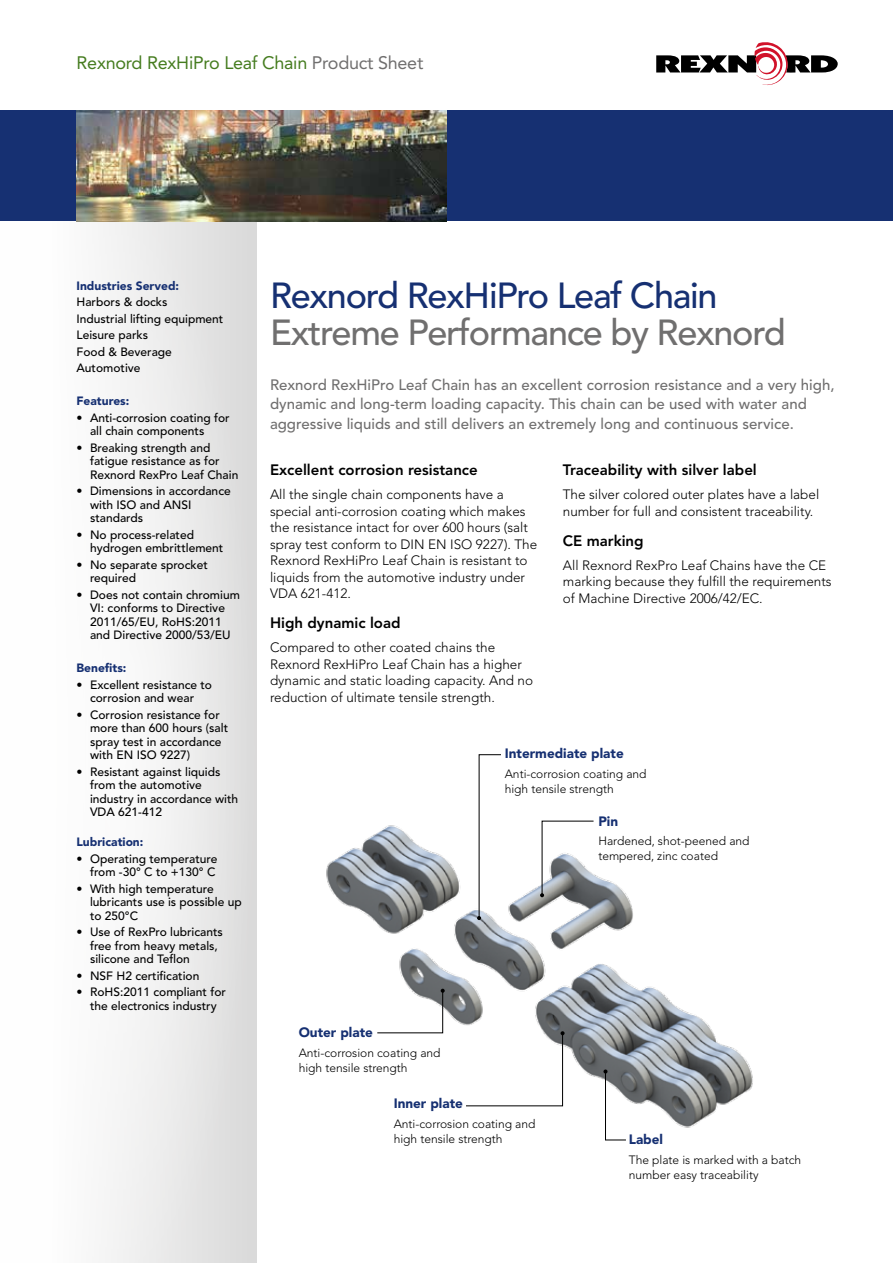
<style>
.page{position:relative;width:893px;height:1263px;background:#fff}
.page>*{position:absolute;margin:0;border:0;box-sizing:border-box;transform-origin:0 0}
.t1{font:500 36px "Avenir LT Std";letter-spacing:-.035em;color:#706f6f}
.t2{font:500 36px "Avenir LT Std";letter-spacing:-.035em;color:#163072}
.t3{font:18px "Avenir LT Std";letter-spacing:-.015em;color:#457c1f}
.t4{font:500 15px/19.5px "Avenir LT Std";color:#706f6f}
.t5{font:800 15px "Avenir LT Std";color:#000}
.t6{font:300 13.5px/16.5px "Avenir LT Std";color:#000}
.t7{font:900 13.5px "Avenir LT Std";color:#163072}
.t8{font:500 12px/13.5px "Avenir LT Std";color:#000}
.t9{font:300 12px/15px "Avenir LT Std";color:#000}
.t10{font:900 12px "Avenir LT Std";color:#163072}
.s1{color:#706f6f}
</style>
<div class="page">
<div style="left:0;top:221px;width:257px;height:1042px;background:linear-gradient(to right,#fff,#dfdfdf)"></div>
<div style="left:0;top:111px;width:893px;height:110px;background:#163072"></div>
<svg style="left:656px;top:42px;width:182px;height:44px"></svg>
<img style="left:77px;top:111px;width:369px;height:110px">
<img style="left:326px;top:825px;width:427px;height:303px">
<svg style="left:477px;top:754px;width:25px;height:166px"></svg>
<svg style="left:540px;top:820px;width:55px;height:77px"></svg>
<svg style="left:465px;top:1031px;width:100px;height:76px"></svg>
<svg style="left:376px;top:989px;width:69px;height:45px"></svg>
<svg style="left:603px;top:1069px;width:24px;height:72px"></svg>
<h2 class="t3" style="left:77px;top:52px;width:348px">Rexnord RexHiPro Leaf Chain <span class="s1">Product Sheet</span></h2>
<p class="t10" style="left:77px;top:278px;width:104px">Industries Served:</p>
<p class="t8" style="left:77px;top:294px;width:148px;line-height:16.5px">Harbors &amp; docks<br>Industrial lifting equipment<br>Leisure parks<br>Food &amp; Beverage<br>Automotive</p>
<p class="t10" style="left:77px;top:394px;width:54px">Features:</p>
<p class="t8" style="left:90px;top:411px;width:141px;text-indent:-14px">• Anti-corrosion coating for all chain components</p>
<p class="t8" style="left:90px;top:441px;width:150px;text-indent:-14px">• Breaking strength and fatigue resistance as for<br>Rexnord RexPro Leaf Chain</p>
<p class="t8" style="left:90px;top:484px;width:142px;text-indent:-14px">• Dimensions in accordance with ISO and ANSI standards</p>
<p class="t8" style="left:90px;top:528px;width:135px;text-indent:-14px">• No process-related hydrogen embrittlement</p>
<p class="t8" style="left:90px;top:558px;width:119px;text-indent:-14px">• No separate sprocket required</p>
<p class="t8" style="left:77px;top:588px;width:165px;text-align:center">• Does not contain chromium<br>VI: conforms to Directive<br>2011/65/EU, RoHS:2011<br>and Directive 2000/53/EU</p>
<p class="t10" style="left:77px;top:661px;width:51px">Benefits:</p>
<p class="t8" style="left:77px;top:678px;width:137px;text-align:center">• Excellent resistance to corrosion and wear</p>
<p class="t8" style="left:90px;top:708px;width:140px;text-indent:-14px">• Corrosion resistance for more than 600 hours (salt spray test in accordance with EN ISO 9227)</p>
<p class="t8" style="left:90px;top:765px;width:150px;text-indent:-14px">• Resistant against liquids from the automotive industry in accordance with<br>VDA 621-412</p>
<p class="t10" style="left:77px;top:835px;width:68px">Lubrication:</p>
<p class="t8" style="left:77px;top:852px;width:142px;text-align:right">• Operating temperature from -30° C to +130° C</p>
<p class="t8" style="left:90px;top:882px;width:153px;text-indent:-14px">• With high temperature lubricants use is possible up to 250°C</p>
<p class="t8" style="left:90px;top:925px;width:134px;text-indent:-14px">• Use of RexPro lubricants free from heavy metals, silicone and Teflon</p>
<p class="t8" style="left:77px;top:969px;width:124px">• NSF H2 certification</p>
<p class="t8" style="left:77px;top:985px;width:151px;text-align:center">• RoHS:2011 compliant for the electronics industry</p>
<h1 class="t2" style="left:270px;top:275px;width:449px">Rexnord RexHiPro Leaf Chain</h1>
<h1 class="t1" style="left:270px;top:312px;width:517px">Extreme Performance by Rexnord</h1>
<p class="t4" style="left:270px;top:375px;width:566px">Rexnord RexHiPro Leaf Chain has an excellent corrosion resistance and a very high, dynamic and long-term loading capacity. This chain can be used with water and aggressive liquids and still delivers an extremely long and continuous service.</p>
<p class="t5" style="left:270px;top:461px;width:209px">Excellent corrosion resistance</p>
<p class="t6" style="left:270px;top:486px;width:269px">All the single chain components have a special anti-corrosion coating which makes the resistance intact for over 600 hours (salt spray test conform to DIN EN ISO 9227). The Rexnord RexHiPro Leaf Chain is resistant to liquids from the automotive industry under VDA 621-412.</p>
<p class="t5" style="left:270px;top:614px;width:132px">High dynamic load</p>
<p class="t6" style="left:270px;top:639px;width:265px">Compared to other coated chains the Rexnord RexHiPro Leaf Chain has a higher dynamic and static loading capacity. And no reduction of ultimate tensile strength.</p>
<p class="t5" style="left:563px;top:461px;width:195px">Traceability with silver label</p>
<p class="t6" style="left:563px;top:486px;width:258px">The silver colored outer plates have a label number for full and consistent traceability.</p>
<p class="t5" style="left:563px;top:532px;width:82px">CE marking</p>
<p class="t6" style="left:563px;top:557px;width:270px">All Rexnord RexPro Leaf Chains have the CE marking because they fulfill the requirements of Machine Directive 2006/42/EC.</p>
<p class="t7" style="left:505px;top:745px;width:120px">Intermediate plate</p>
<p class="t9" style="left:505px;top:767px;width:143px">Anti-corrosion coating and high tensile strength</p>
<p class="t7" style="left:598px;top:813px;width:21px">Pin</p>
<p class="t9" style="left:598px;top:834px;width:153px">Hardened, shot-peened and tempered, zinc coated</p>
<p class="t7" style="left:299px;top:1024px;width:76px">Outer plate</p>
<p class="t9" style="left:299px;top:1045px;width:143px">Anti-corrosion coating and high tensile strength</p>
<p class="t7" style="left:394px;top:1095px;width:71px">Inner plate</p>
<p class="t9" style="left:394px;top:1117px;width:143px">Anti-corrosion coating and high tensile strength</p>
<p class="t7" style="left:629px;top:1131px;width:36px">Label</p>
<p class="t9" style="left:629px;top:1152px;width:174px">The plate is marked with a batch number easy traceability</p>
</div>
